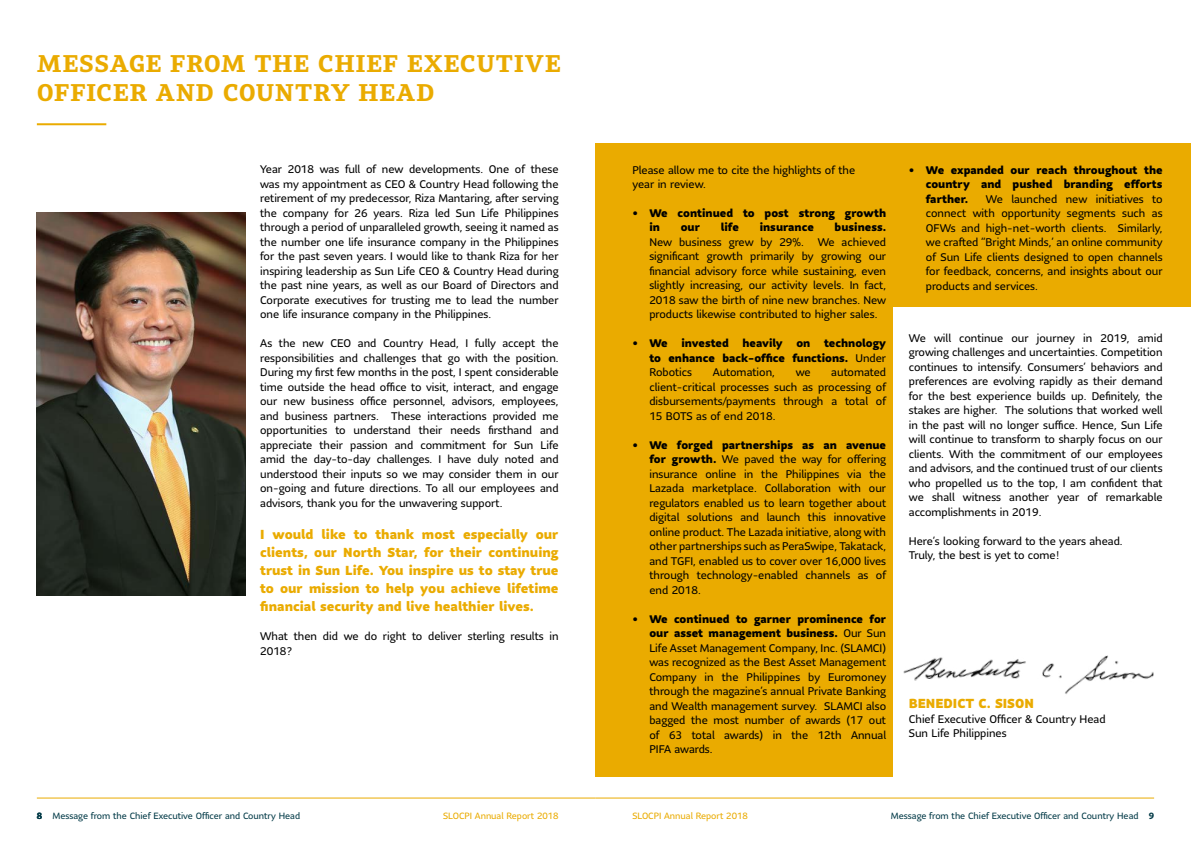
<style>
.page{position:relative;width:1191px;height:842px;background:#fff}
.page>*{position:absolute;margin:0;border:0;box-sizing:border-box;transform-origin:0 0}
.t1{font:700 24px/28.8px "Sun Life Serif";letter-spacing:.035em;color:#eaab00}
.t2{font:900 13px/18px "Sun Life Sans";color:#eaab00;text-align:justify}
.t3{font:11px/14.5px "Sun Life Sans";color:#000;text-align:justify}
.t4{font:900 11px/14.5px "Sun Life Sans";color:#000;text-align:justify}
.t5{font:9px "Sun Life Sans";color:#003946}
.t6{font:9px "Sun Life Sans";color:#eaab00}
.t7{font:700 9px "Sun Life Sans";color:#003946}
.s1{font-weight:400}
.s2{font-weight:900}
.s3{font-weight:700}
</style>
<div class="page">
<hr style="left:37px;top:798px;width:558px;height:1px;background:#eaab00">
<hr style="left:595px;top:798px;width:559px;height:1px;background:#eaab00">
<hr style="left:37px;top:123px;width:69px;height:2px;background:#eaab00">
<div style="left:595px;top:143px;width:298px;height:634px;background:#eaab00"></div>
<div style="left:886px;top:143px;width:305px;height:163px;background:#eaab00"></div>
<img style="left:37px;top:213px;width:209px;height:382px">
<img style="left:903px;top:655px;width:251px;height:39px">
<h1 class="t1" style="left:37px;top:49px;width:525px">MESSAGE FROM THE CHIEF EXECUTIVE<br>OFFICER AND COUNTRY HEAD</h1>
<p class="t3" style="left:260px;top:162px;width:300px">Year 2018 was full of new developments. One of these was my appointment as CEO &amp; Country Head following the retirement of my predecessor, Riza Mantaring, after serving the company for 26 years. Riza led Sun Life Philippines through a period of unparalleled growth, seeing it named as the number one life insurance company in the Philippines for the past seven years. I would like to thank Riza for her inspiring leadership as Sun Life CEO &amp; Country Head during the past nine years, as well as our Board of Directors and Corporate executives for trusting me to lead the number one life insurance company in the Philippines.</p>
<p class="t3" style="left:260px;top:336px;width:300px">As the new CEO and Country Head, I fully accept the responsibilities and challenges that go with the position.<br>During my first few months in the post, I spent considerable time outside the head office to visit, interact, and engage our new business office personnel, advisors, employees, and business partners. These interactions provided me opportunities to understand their needs firsthand and appreciate their passion and commitment for Sun Life amid the day-to-day challenges. I have duly noted and understood their inputs so we may consider them in our on-going and future directions. To all our employees and advisors, thank you for the unwavering support.</p>
<p class="t2" style="left:260px;top:525px;width:300px">I would like to thank most especially our clients, our North Star, for their continuing trust in Sun Life. You inspire us to stay true to our mission to help you achieve lifetime financial security and live healthier lives.</p>
<p class="t3" style="left:260px;top:629px;width:300px">What then did we do right to deliver sterling results in<br>2018?</p>
<p class="t3" style="left:632px;top:162px;width:224px">Please allow me to cite the highlights of the year in review.</p>
<p class="t4" style="left:649px;top:205px;width:238px;text-indent:-17px"><span class="s1">•</span> We continued to post strong growth in</p>
<p class="t4" style="left:680px;top:220px;width:21px">our</p>
<p class="t4" style="left:720px;top:220px;width:20px">life</p>
<p class="t4" style="left:759px;top:220px;width:56px">insurance</p>
<p class="t4" style="left:834px;top:220px;width:53px">business.</p>
<p class="t3" style="left:649px;top:234px;width:156px">New business grew by 29%.</p>
<p class="t3" style="left:649px;top:234px;width:238px;text-indent:168px">We achieved significant growth primarily by growing our financial advisory force while sustaining, even slightly increasing, our activity levels. In fact, 2018 saw the birth of nine new branches. New products likewise contributed to higher sales.</p>
<p class="t4" style="left:649px;top:336px;width:238px;text-indent:-17px"><span class="s1">•</span> We invested heavily on technology to enhance back-office functions. <span class="s1">Under Robotics</span></p>
<p class="t3" style="left:713px;top:365px;width:64px">Automation,</p>
<p class="t3" style="left:795px;top:365px;width:17px">we</p>
<p class="t3" style="left:649px;top:365px;width:238px;text-indent:182px">automated client-critical processes such as processing of disbursements/payments through a total of 15 BOTS as of end 2018.</p>
<p class="t3" style="left:649px;top:437px;width:238px;text-indent:-17px">• <span class="s2">We forged partnerships as an avenue for growth.</span> We paved the way for offering insurance online in the Philippines via the Lazada marketplace. Collaboration with our regulators enabled us to learn together about digital solutions and launch this innovative online product. The Lazada initiative, along with other partnerships such as PeraSwipe, Takatack, and TGFI, enabled us to cover over 16,000 lives through technology-enabled channels as of end 2018.</p>
<p class="t3" style="left:649px;top:611px;width:238px;text-indent:-17px">• <span class="s2">We continued to garner prominence for our asset management business.</span> Our Sun Life Asset Management Company, Inc. (SLAMCI) was recognized as the Best Asset Management Company in the Philippines by Euromoney through the magazine’s annual Private Banking and Wealth management survey. SLAMCI also bagged the most number of awards (17 out of 63 total awards) in the 12th Annual PIFA awards.</p>
<p class="t4" style="left:926px;top:162px;width:238px;text-indent:-17px"><span class="s1">•</span> We expanded our reach throughout the country and pushed branding efforts farther.</p>
<p class="t3" style="left:926px;top:191px;width:238px;text-indent:60px">We launched new initiatives to connect with opportunity segments such as OFWs and high-net-worth clients. Similarly, we crafted “Bright Minds,’ an online community of Sun Life clients designed to open channels for feedback, concerns, and insights about our products and services.</p>
<p class="t3" style="left:909px;top:330px;width:255px">We will continue our journey in 2019, amid growing challenges and uncertainties. Competition continues to intensify. Consumers’ behaviors and preferences are evolving rapidly as their demand for the best experience builds up. Definitely, the stakes are higher. The solutions that worked well in the past will no longer suffice. Hence, Sun Life will continue to transform to sharply focus on our clients. With the commitment of our employees and advisors, and the continued trust of our clients who propelled us to the top, I am confident that we shall witness another year of remarkable accomplishments in 2019.</p>
<p class="t3" style="left:909px;top:533px;width:215px">Here’s looking forward to the years ahead.<br>Truly, the best is yet to come!</p>
<p class="t2" style="left:909px;top:694px;width:127px">BENEDICT C. SISON</p>
<p class="t3" style="left:909px;top:711px;width:198px">Chief Executive Officer &amp; Country Head<br>Sun Life Philippines</p>
<p class="t5" style="left:37px;top:809px;width:265px"><span class="s3">8</span> Message from the Chief Executive Officer and Country Head</p>
<p class="t5" style="left:891px;top:809px;width:249px">Message from the Chief Executive Officer and Country Head</p>
<p class="t6" style="left:443px;top:809px;width:117px">SLOCPI Annual Report 2018</p>
<p class="t6" style="left:632px;top:809px;width:117px">SLOCPI Annual Report 2018</p>
<p class="t7" style="left:1148px;top:809px;width:7px">9</p>
</div>
